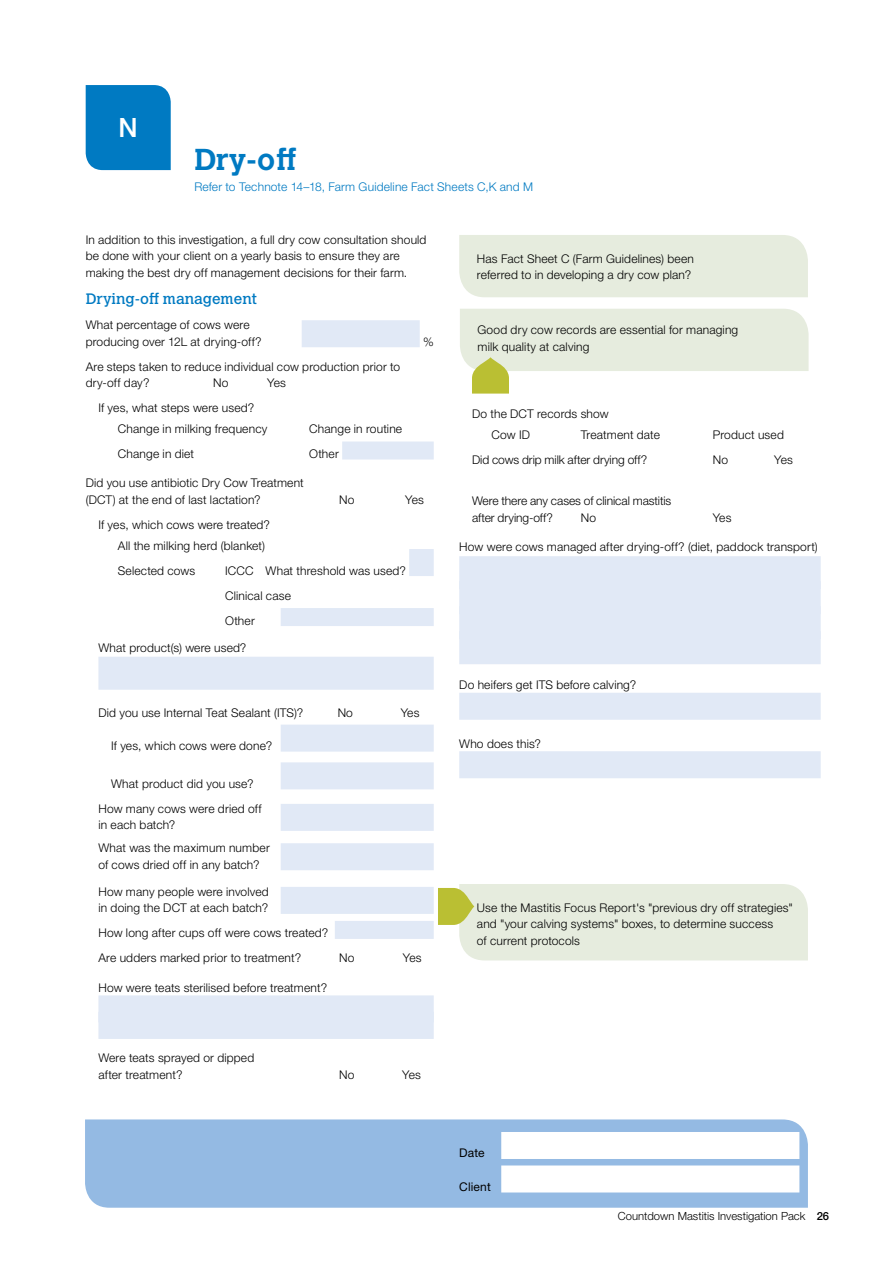
<style>
.page{position:relative;width:893px;height:1263px;background:#fff}
.page>*{position:absolute;margin:0;border:0;box-sizing:border-box;transform-origin:0 0}
.t1{font:700 30px "Calvert MT Std";color:#007ac2}
.t2{font:500 26.55px "Helvetica Neue LT Std";color:#fff}
.t3{font:15px "Calvert MT Std";color:#007ac2}
.t4{font:300 12px/16.5px "Helvetica Neue LT Std";letter-spacing:.015em;color:#000}
.t5{font:300 12px/16.5px "Helvetica Neue LT Std";letter-spacing:-.005em;color:#000}
.t6{font:300 12px "Helvetica Neue LT Std";letter-spacing:.015em;color:#007ac2}
.t7{font:12px "Helvetica Neue LT Std";letter-spacing:.01em;color:#000}
.t8{font:300 11.25px "Helvetica Neue LT Std";color:#000}
.s1{font-weight:500}
</style>
<div class="page">
<div style="left:85px;top:1119px;width:723px;height:89px;background:#94bae3"></div>
<div style="left:501px;top:1132px;width:298px;height:27px;background:#fff"></div>
<div style="left:501px;top:1165px;width:298px;height:27px;background:#fff"></div>
<div style="left:86px;top:85px;width:85px;height:85px;background:#007ac2"></div>
<div style="left:302px;top:320px;width:118px;height:27px;background:#e1e9f6"></div>
<div style="left:342px;top:441px;width:92px;height:18px;background:#e1e9f6"></div>
<div style="left:409px;top:549px;width:25px;height:27px;background:#e1e9f6"></div>
<div style="left:281px;top:608px;width:153px;height:18px;background:#e1e9f6"></div>
<div style="left:98px;top:657px;width:336px;height:33px;background:#e1e9f6"></div>
<div style="left:281px;top:725px;width:153px;height:27px;background:#e1e9f6"></div>
<div style="left:281px;top:762px;width:153px;height:27px;background:#e1e9f6"></div>
<div style="left:281px;top:804px;width:153px;height:27px;background:#e1e9f6"></div>
<div style="left:281px;top:843px;width:153px;height:27px;background:#e1e9f6"></div>
<div style="left:281px;top:887px;width:153px;height:27px;background:#e1e9f6"></div>
<div style="left:335px;top:921px;width:99px;height:18px;background:#e1e9f6"></div>
<div style="left:98px;top:995px;width:336px;height:27px;background:#e1e9f6"></div>
<div style="left:98px;top:1012px;width:336px;height:27px;background:#e1e9f6"></div>
<svg style="left:438px;top:884px;width:370px;height:76px;background:#e5ebd8"></svg>
<div style="left:459px;top:235px;width:349px;height:62px;background:#e6ecde"></div>
<svg style="left:460px;top:309px;width:349px;height:85px"></svg>
<div style="left:459px;top:556px;width:362px;height:33px;background:#e1e9f6"></div>
<div style="left:459px;top:581px;width:362px;height:33px;background:#e1e9f6"></div>
<div style="left:459px;top:606px;width:362px;height:33px;background:#e1e9f6"></div>
<div style="left:459px;top:631px;width:362px;height:33px;background:#e1e9f6"></div>
<div style="left:459px;top:693px;width:362px;height:27px;background:#e1e9f6"></div>
<div style="left:459px;top:751px;width:362px;height:27px;background:#e1e9f6"></div>
<h2 class="t2" style="left:119px;top:111px;width:21px">N</h2>
<h1 class="t1" style="left:194px;top:141px;width:103px">Dry-off</h1>
<p class="t6" style="left:194px;top:180px;width:340px">Refer to Technote 14–18, Farm Guideline Fact Sheets C,K and M</p>
<p class="t4" style="left:86px;top:231px;width:342px">In addition to this investigation, a full dry cow consultation should be done with your client on a yearly basis to ensure they are making the best dry off management decisions for their farm.</p>
<p class="t3" style="left:86px;top:290px;width:173px">Drying-off management</p>
<p class="t4" style="left:86px;top:316px;width:177px">What percentage of cows were producing over 12L at drying-off?</p>
<p class="t4" style="left:423px;top:333px;width:12px">%</p>
<p class="t4" style="left:86px;top:358px;width:316px">Are steps taken to reduce individual cow production prior to dry-off day?</p>
<p class="t4" style="left:213px;top:374px;width:17px">No</p>
<p class="t4" style="left:267px;top:374px;width:20px">Yes</p>
<p class="t4" style="left:118px;top:397px;width:151px;line-height:20.7px;text-indent:-19px">If yes, what steps were used?<br>Change in milking frequency</p>
<p class="t4" style="left:309px;top:420px;width:95px">Change in routine</p>
<p class="t4" style="left:118px;top:445px;width:78px">Change in diet</p>
<p class="t4" style="left:309px;top:445px;width:31px">Other</p>
<p class="t4" style="left:86px;top:474px;width:220px">Did you use antibiotic Dry Cow Treatment (DCT) at the end of last lactation?</p>
<p class="t4" style="left:339px;top:491px;width:17px">No</p>
<p class="t4" style="left:405px;top:491px;width:20px">Yes</p>
<p class="t4" style="left:118px;top:514px;width:153px;line-height:20.7px;text-indent:-19px">If yes, which cows were treated?<br>All the milking herd (blanket)</p>
<p class="t4" style="left:118px;top:562px;width:79px">Selected cows</p>
<p class="t4" style="left:225px;top:557px;width:182px;line-height:25px">ICCC What threshold was used?<br>Clinical case<br>Other</p>
<p class="t4" style="left:98px;top:639px;width:149px">What product(s) were used?</p>
<p class="t4" style="left:98px;top:704px;width:206px">Did you use Internal Teat Sealant (ITS)?</p>
<p class="t4" style="left:338px;top:704px;width:17px">No</p>
<p class="t4" style="left:401px;top:704px;width:20px">Yes</p>
<p class="t4" style="left:111px;top:737px;width:162px">If yes, which cows were done?</p>
<p class="t4" style="left:98px;top:771px;width:165px;line-height:25px;text-align:center">What product did you use?<br>How many cows were dried off</p>
<p class="t4" style="left:98px;top:813px;width:173px;line-height:22.8px">in each batch?<br>What was the maximum number</p>
<p class="t4" style="left:98px;top:856px;width:162px">of cows dried off in any batch?</p>
<p class="t4" style="left:98px;top:883px;width:172px">How many people were involved in doing the DCT at each batch?</p>
<p class="t4" style="left:98px;top:920px;width:231px;line-height:25px">How long after cups off were cows treated?<br>Are udders marked prior to treatment?</p>
<p class="t4" style="left:339px;top:950px;width:17px">No</p>
<p class="t4" style="left:403px;top:950px;width:20px">Yes</p>
<p class="t4" style="left:98px;top:979px;width:230px">How were teats sterilised before treatment?</p>
<p class="t4" style="left:98px;top:1050px;width:157px">Were teats sprayed or dipped after treatment?</p>
<p class="t4" style="left:339px;top:1066px;width:17px">No</p>
<p class="t4" style="left:402px;top:1066px;width:20px">Yes</p>
<p class="t4" style="left:477px;top:250px;width:219px">Has Fact Sheet C (Farm Guidelines) been referred to in developing a dry cow plan?</p>
<p class="t4" style="left:477px;top:321px;width:262px">Good dry cow records are essential for managing milk quality at calving</p>
<p class="t4" style="left:491px;top:403px;width:119px;line-height:20.7px;text-indent:-19px">Do the DCT records show<br>Cow ID</p>
<p class="t4" style="left:581px;top:426px;width:81px">Treatment date</p>
<p class="t4" style="left:713px;top:426px;width:73px">Product used</p>
<p class="t5" style="left:472px;top:451px;width:177px">Did cows drip milk after drying off?</p>
<p class="t4" style="left:713px;top:451px;width:17px">No</p>
<p class="t4" style="left:774px;top:451px;width:20px">Yes</p>
<p class="t5" style="left:472px;top:493px;width:201px">Were there any cases of clinical mastitis after drying-off?</p>
<p class="t4" style="left:581px;top:509px;width:17px">No</p>
<p class="t4" style="left:713px;top:509px;width:20px">Yes</p>
<p class="t4" style="left:459px;top:538px;width:360px">How were cows managed after drying-off? (diet, paddock transport)</p>
<p class="t4" style="left:459px;top:676px;width:179px">Do heifers get ITS before calving?</p>
<p class="t4" style="left:459px;top:735px;width:83px">Who does this?</p>
<p class="t4" style="left:477px;top:899px;width:318px">Use the Mastitis Focus Report's "previous dry off strategies" and "your calving systems" boxes, to determine success<br>of current protocols</p>
<p class="t7" style="left:459px;top:1146px;width:27px">Date</p>
<p class="t7" style="left:459px;top:1179px;width:33px">Client</p>
<p class="t8" style="left:618px;top:1209px;width:213px">Countdown Mastitis Investigation Pack <span class="s1">26</span></p>
</div>
